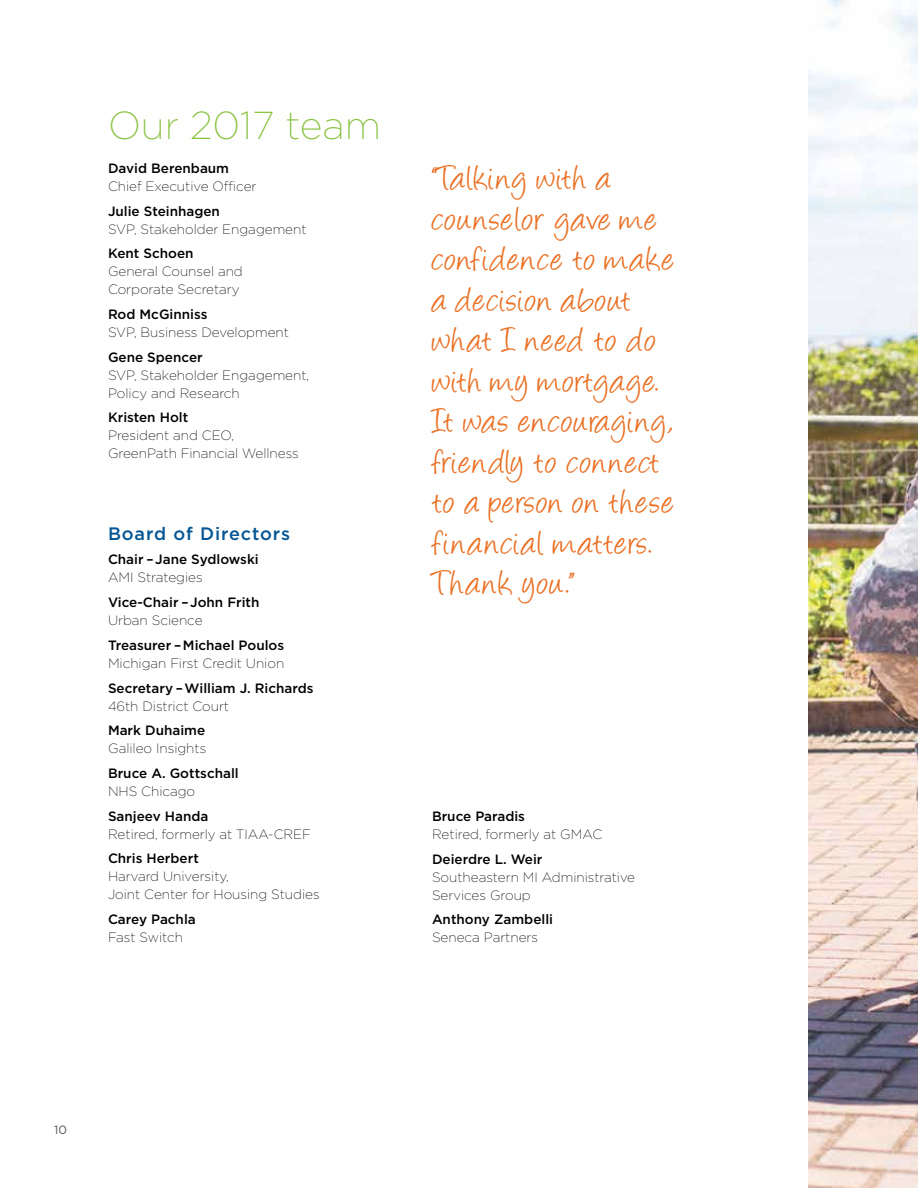
<style>
.page{position:relative;width:918px;height:1188px;background:#fff}
.page>*{position:absolute;margin:0;border:0;box-sizing:border-box;transform-origin:0 0}
.t1{font:39px/40.5px "Angelina";letter-spacing:.04em;color:#ea7024}
.t2{font:200 39px "Gotham";color:#88c140}
.t3{font:500 18px "Gotham";letter-spacing:.05em;color:#045594}
.t4{font:200 13.5px/18px "Gotham";color:#000}
.t5{font:500 13.5px "Gotham";color:#000}
.t6{font:12px "Gotham";color:#58595b}
</style>
<div class="page">
<img style="left:808px;top:0;width:110px;height:1188px">
<h1 class="t2" style="left:108px;top:101px;width:275px">Our 2017 team</h1>
<p class="t5" style="left:108px;top:159px;width:123px">David Berenbaum</p>
<p class="t4" style="left:108px;top:177px;width:150px">Chief Executive Officer</p>
<p class="t5" style="left:108px;top:202px;width:113px">Julie Steinhagen</p>
<p class="t4" style="left:108px;top:219px;width:200px">SVP, Stakeholder Engagement</p>
<p class="t5" style="left:108px;top:245px;width:87px">Kent Schoen</p>
<p class="t4" style="left:108px;top:262px;width:136px">General Counsel and<br>Corporate Secretary</p>
<p class="t5" style="left:108px;top:305px;width:101px">Rod McGinniss</p>
<p class="t4" style="left:108px;top:323px;width:183px">SVP, Business Development</p>
<p class="t5" style="left:108px;top:348px;width:96px">Gene Spencer</p>
<p class="t4" style="left:108px;top:366px;width:203px">SVP, Stakeholder Engagement,<br>Policy and Research</p>
<p class="t5" style="left:108px;top:409px;width:82px">Kristen Holt</p>
<p class="t4" style="left:108px;top:426px;width:192px">President and CEO,<br>GreenPath Financial Wellness</p>
<h2 class="t3" style="left:108px;top:521px;width:184px">Board of Directors</h2>
<p class="t5" style="left:108px;top:551px;width:152px">Chair – Jane Sydlowski</p>
<p class="t4" style="left:108px;top:568px;width:96px">AMI Strategies</p>
<p class="t5" style="left:108px;top:593px;width:153px">Vice-Chair – John Frith</p>
<p class="t4" style="left:108px;top:611px;width:96px">Urban Science</p>
<p class="t5" style="left:108px;top:636px;width:178px">Treasurer – Michael Poulos</p>
<p class="t4" style="left:108px;top:654px;width:178px">Michigan First Credit Union</p>
<p class="t5" style="left:108px;top:679px;width:207px">Secretary – William J. Richards</p>
<p class="t4" style="left:108px;top:696px;width:123px">46th District Court</p>
<p class="t5" style="left:108px;top:722px;width:99px">Mark Duhaime</p>
<p class="t4" style="left:108px;top:739px;width:100px">Galileo Insights</p>
<p class="t5" style="left:108px;top:764px;width:132px">Bruce A. Gottschall</p>
<p class="t4" style="left:108px;top:782px;width:89px">NHS Chicago</p>
<p class="t5" style="left:108px;top:807px;width:102px">Sanjeev Handa</p>
<p class="t4" style="left:108px;top:825px;width:204px">Retired, formerly at TIAA-CREF</p>
<p class="t5" style="left:108px;top:850px;width:92px">Chris Herbert</p>
<p class="t4" style="left:108px;top:867px;width:213px">Harvard University,<br>Joint Center for Housing Studies</p>
<p class="t5" style="left:108px;top:911px;width:89px">Carey Pachla</p>
<p class="t4" style="left:108px;top:928px;width:77px">Fast Switch</p>
<h1 class="t1" style="left:432px;top:162px;width:244px">“Talking with a counselor gave me confidence to make a decision about what I need to do with my mortgage.<br>It was encouraging, friendly to connect to a person on these financial matters.<br>Thank you.”</h1>
<p class="t5" style="left:432px;top:807px;width:95px">Bruce Paradis</p>
<p class="t4" style="left:432px;top:825px;width:172px">Retired, formerly at GMAC</p>
<p class="t5" style="left:432px;top:850px;width:112px">Deierdre L. Weir</p>
<p class="t4" style="left:432px;top:867px;width:205px">Southeastern MI Administrative<br>Services Group</p>
<p class="t5" style="left:432px;top:911px;width:123px">Anthony Zambelli</p>
<p class="t4" style="left:432px;top:928px;width:108px">Seneca Partners</p>
<p class="t6" style="left:54px;top:1122px;width:14px">10</p>
</div>
